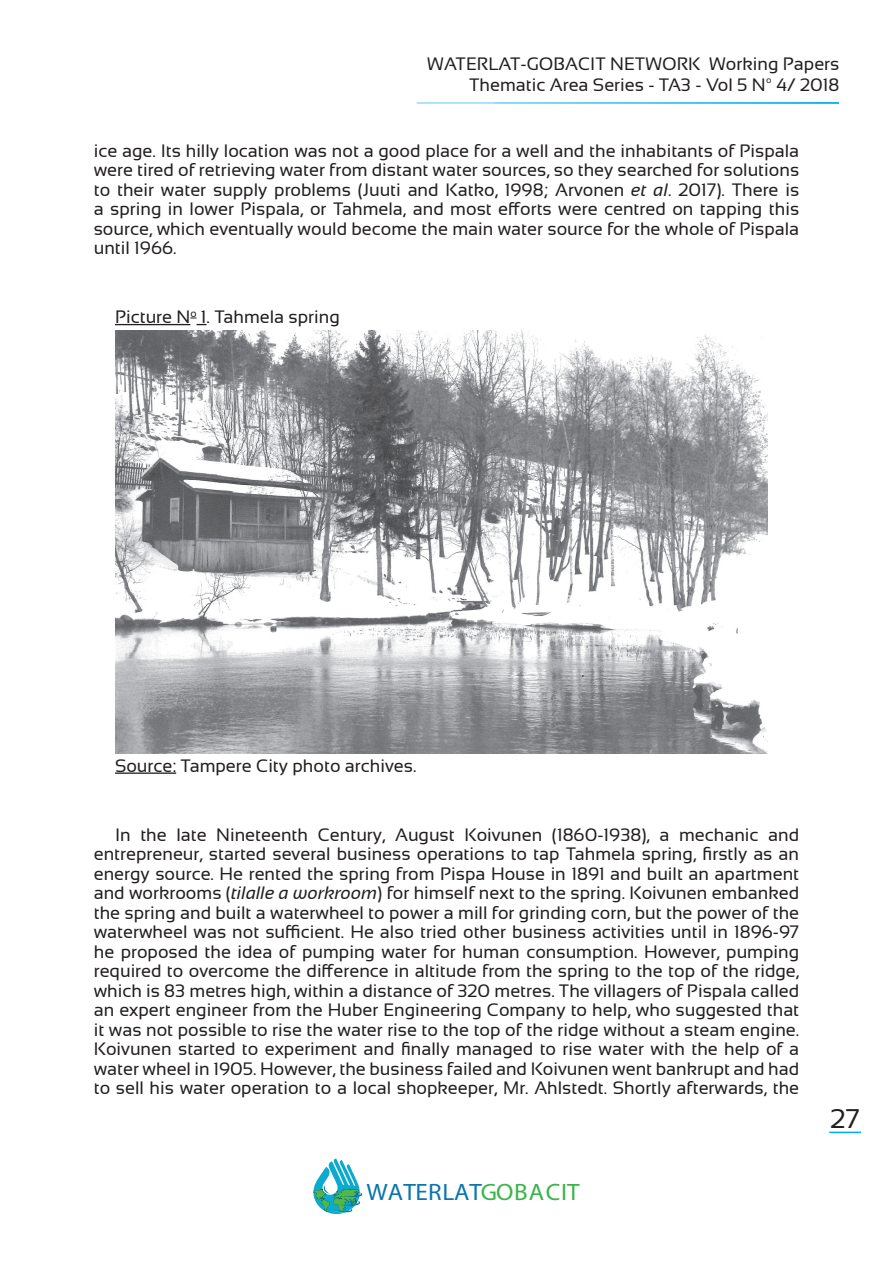
<style>
.page{position:relative;width:893px;height:1263px;background:#fff}
.page>*{position:absolute;margin:0;border:0;box-sizing:border-box;transform-origin:0 0}
.t1{font:27px "Sansation";color:#231f20}
.t2{font:700 23.7px "Sansation";letter-spacing:.005em;color:#0a76af;scale:1.06 1}
.Normal_Sans{font:18px/19.5px "Sansation";color:#231f20;text-align:justify}
.s1{font-style:italic}
.s2{color:#3ab44a}
</style>
<div class="page">
<hr style="left:417px;top:102px;width:422px;height:2px;background:#00aeef">
<svg style="left:313px;top:1158px;width:48px;height:56px"></svg>
<img style="left:337px;top:1193px;width:25px;height:13px">
<hr style="left:829px;top:1131px;width:32px;height:2px;background:#00aeef">
<hr style="left:115px;top:324px;width:75px;height:1px;background:#231f20">
<svg style="left:190px;top:318px;width:17px;height:7px"></svg>
<hr style="left:115px;top:772px;width:61px;height:2px;background:#231f20">
<img style="left:115px;top:330px;width:652px;height:423px">
<p class="Normal_Sans" style="left:427px;top:53px;width:414px;line-height:21.6px;text-align:right">WATERLAT-GOBACIT NETWORK Working Papers<br>Thematic Area Series - TA3 - Vol 5 Nº 4/ 2018</p>
<p class="Normal_Sans" style="left:94px;top:141px;width:707px">ice age. Its hilly location was not a good place for a well and the inhabitants of Pispala were tired of retrieving water from distant water sources, so they searched for solutions to their water supply problems (Juuti and Katko, 1998; Arvonen <span class="s1">et al</span>. 2017). There is a spring in lower Pispala, or Tahmela, and most efforts were centred on tapping this source, which eventually would become the main water source for the whole of Pispala until 1966.</p>
<p class="Normal_Sans" style="left:115px;top:307px;width:226px">Picture N<sup>o</sup> 1. Tahmela spring</p>
<p class="Normal_Sans" style="left:115px;top:756px;width:303px">Source: Tampere City photo archives.</p>
<p class="Normal_Sans" style="left:94px;top:825px;width:707px;text-indent:21px">In the late Nineteenth Century, August Koivunen (1860-1938), a mechanic and entrepreneur, started several business operations to tap Tahmela spring, firstly as an energy source. He rented the spring from Pispa House in 1891 and built an apartment and workrooms (<span class="s1">tilalle a workroom</span>) for himself next to the spring. Koivunen embanked the spring and built a waterwheel to power a mill for grinding corn, but the power of the waterwheel was not sufficient. He also tried other business activities until in 1896-97 he proposed the idea of pumping water for human consumption. However, pumping required to overcome the difference in altitude from the spring to the top of the ridge, which is 83 metres high, within a distance of 320 metres. The villagers of Pispala called an expert engineer from the Huber Engineering Company to help, who suggested that it was not possible to rise the water rise to the top of the ridge without a steam engine.<br>Koivunen started to experiment and finally managed to rise water with the help of a water wheel in 1905. However, the business failed and Koivunen went bankrupt and had to sell his water operation to a local shopkeeper, Mr. Ahlstedt. Shortly afterwards, the</p>
<h2 class="t2" style="left:366px;top:1177px;width:202px">WATERLAT<span class="s2">GOBACIT</span></h2>
<h1 class="t1" style="left:830px;top:1103px;width:31px">27</h1>
</div>
